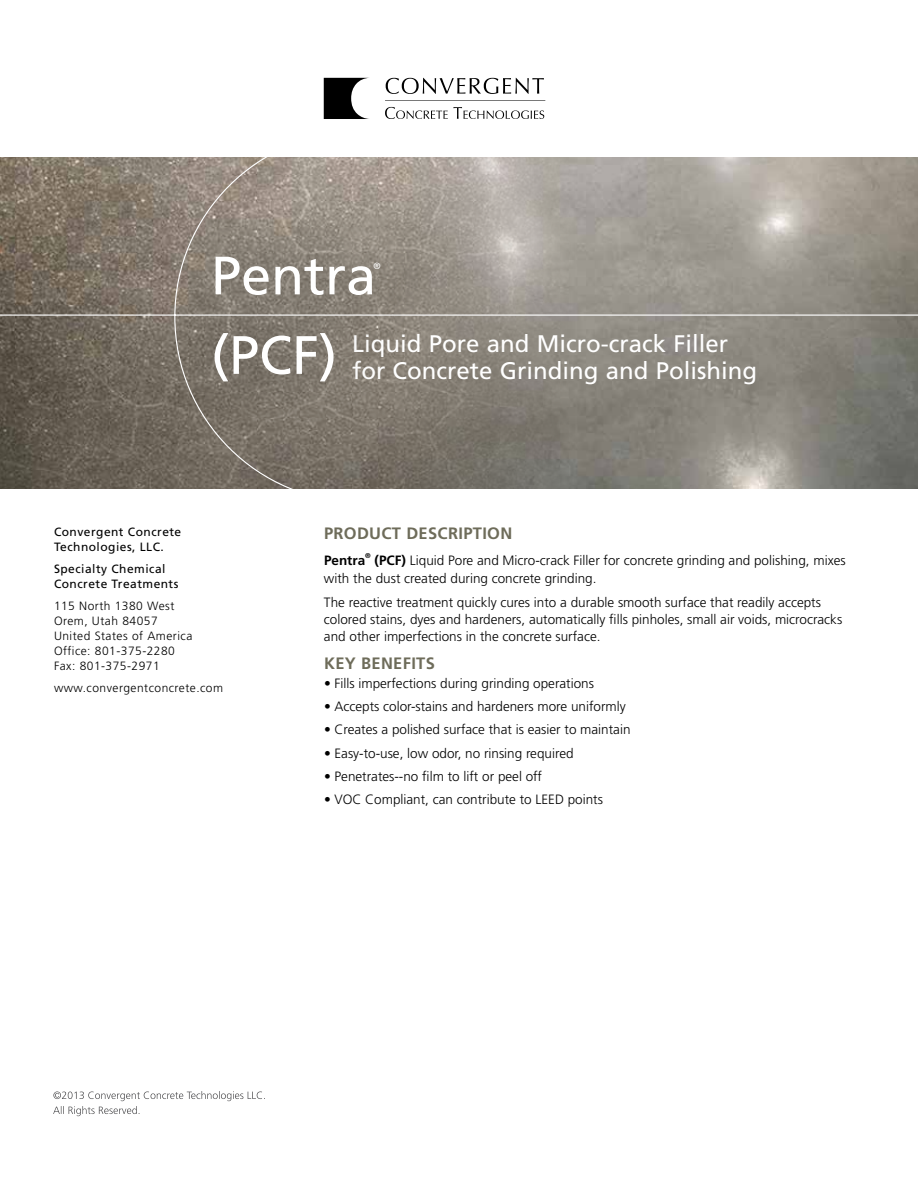
<style>
.page{position:relative;width:918px;height:1188px;background:#fff}
.page>*{position:absolute;margin:0;border:0;box-sizing:border-box;transform-origin:0 0}
.t1{font:54px "Frutiger";color:#fff}
.t2{font:24px/27px "Frutiger";color:#fff}
.t3{font:700 16.5px "Frutiger";letter-spacing:.02em;color:#6e6c5a}
.t4{font:300 13.5px/17.2px "Frutiger";color:#000}
.t5{font:700 13.5px "Frutiger";color:#000}
.t6{font:300 12px/15px "Frutiger";letter-spacing:.04em;color:#000}
.t7{font:12px/15px "Frutiger";letter-spacing:.04em;color:#000}
.t8{font:9px "Frutiger";color:#fff}
.t9{font:700 7.05px "Frutiger";color:#000}
.s1{font-weight:700}
</style>
<div class="page">
<svg style="left:53px;top:1091px;width:212px;height:25px"></svg>
<svg style="left:324px;top:78px;width:45px;height:41px"></svg>
<svg style="left:386px;top:78px;width:158px;height:16px"></svg>
<svg style="left:385px;top:107px;width:159px;height:12px"></svg>
<svg style="left:385px;top:100px;width:160px;height:1px"></svg>
<svg style="left:0;top:157px;width:918px;height:332px;background:#8a847a"></svg>
<h1 class="t1" style="left:211px;top:244px;width:167px">Pentra</h1>
<p class="t8" style="left:373px;top:260px;width:9px">®</p>
<h1 class="t1" style="left:211px;top:323px;width:127px">(PCF)</h1>
<h2 class="t2" style="left:352px;top:330px;width:407px">Liquid Pore and Micro-crack Filler for Concrete Grinding and Polishing</h2>
<p class="t7" style="left:54px;top:525px;width:129px">Convergent Concrete<br>Technologies, LLC.</p>
<p class="t7" style="left:54px;top:561px;width:126px">Specialty Chemical<br>Concrete Treatments</p>
<p class="t6" style="left:54px;top:598px;width:140px">115 North 1380 West<br>Orem, Utah 84057<br>United States of America<br>Office: 801-375-2280<br>Fax: 801-375-2971</p>
<p class="t6" style="left:54px;top:680px;width:171px">www.convergentconcrete.com</p>
<p class="t3" style="left:324px;top:524px;width:190px">PRODUCT DESCRIPTION</p>
<p class="t5" style="left:324px;top:553px;width:43px">Pentra</p>
<p class="t9" style="left:365px;top:552px;width:7px">®</p>
<p class="t4" style="left:324px;top:552px;width:523px;text-indent:51px"><span class="s1">(PCF)</span> Liquid Pore and Micro-crack Filler for concrete grinding and polishing, mixes with the dust created during concrete grinding.</p>
<p class="t4" style="left:324px;top:593px;width:520px">The reactive treatment quickly cures into a durable smooth surface that readily accepts colored stains, dyes and hardeners, automatically fills pinholes, small air voids, microcracks and other imperfections in the concrete surface.</p>
<p class="t3" style="left:324px;top:653px;width:112px">KEY BENEFITS</p>
<p class="t4" style="left:324px;top:675px;width:272px">• Fills imperfections during grinding operations</p>
<p class="t4" style="left:324px;top:698px;width:303px">• Accepts color-stains and hardeners more uniformly</p>
<p class="t4" style="left:324px;top:721px;width:308px">• Creates a polished surface that is easier to maintain</p>
<p class="t4" style="left:324px;top:744px;width:251px">• Easy-to-use, low odor, no rinsing required</p>
<p class="t4" style="left:324px;top:768px;width:220px">• Penetrates--no film to lift or peel off</p>
<p class="t4" style="left:324px;top:791px;width:281px">• VOC Compliant, can contribute to LEED points</p>
</div>
